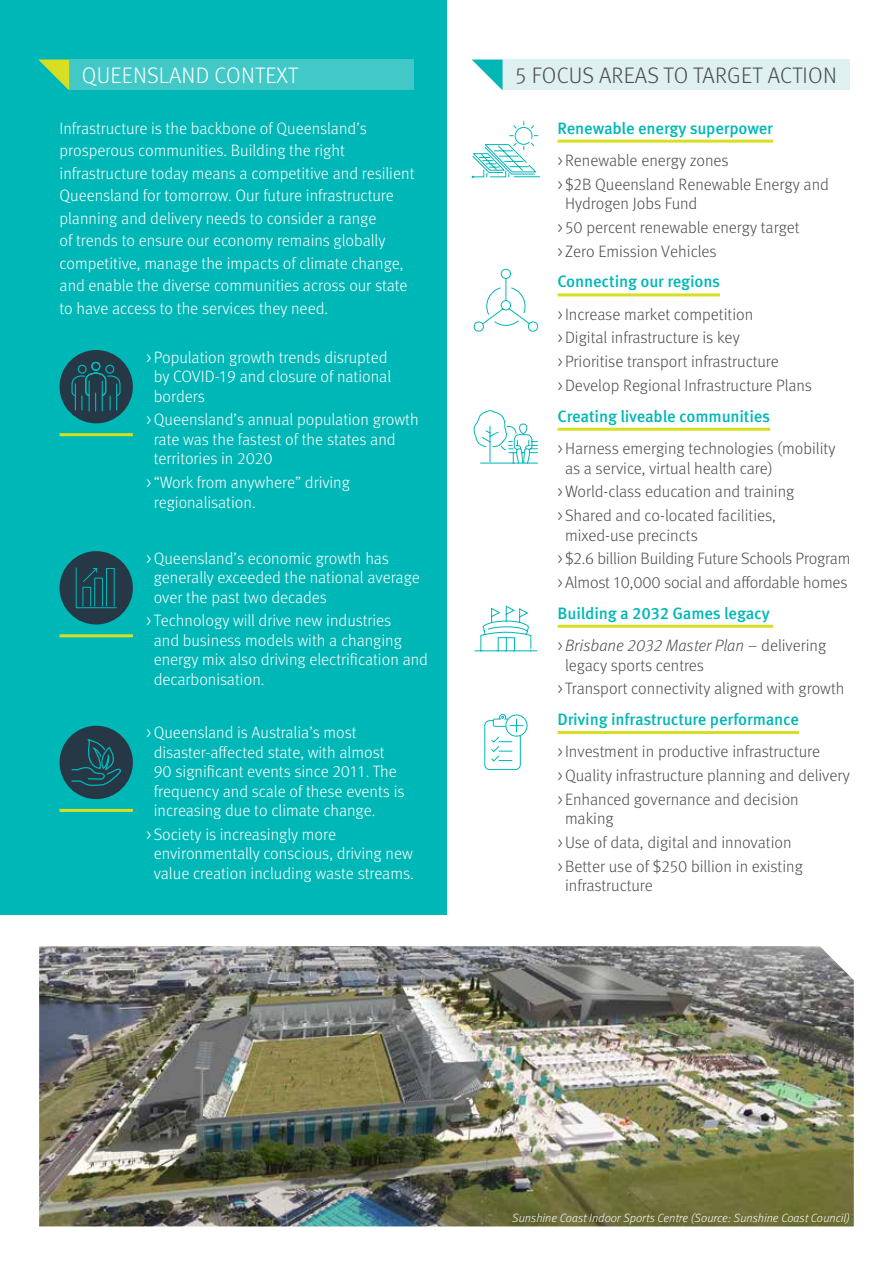
<style>
.page{position:relative;width:893px;height:1263px;background:#fff}
.page>*{position:absolute;margin:0;border:0;box-sizing:border-box;transform-origin:0 0}
.t1{font:300 22.5px "Meta Pro";letter-spacing:.01em;color:#4d4d4f}
.t2{font:300 22.5px "Meta Pro";letter-spacing:.01em;color:#fff}
.t3{font:300 16.5px/19.5px "Meta Pro";color:#fff}
.t4{font:300 16.5px/23.7px "Meta Pro";color:#4d4d4f}
.t5{font:500 16.5px/32.2px "Meta Pro";letter-spacing:-.01em;color:#00b7b7}
.t6{font:italic 300 12px "Meta Pro";color:#fff}
.s1{font-weight:300;color:#4d4d4f}
.s2{font-weight:300;font-style:italic;color:#4d4d4f}
</style>
<div class="page">
<div style="left:0;top:0;width:446px;height:914px;background:#00b7b7"></div>
<div style="left:69px;top:60px;width:345px;height:30px;background:#42c8c7"></div>
<svg style="left:39px;top:60px;width:30px;height:30px"></svg>
<div style="left:502px;top:60px;width:348px;height:30px;background:#def1f0"></div>
<svg style="left:472px;top:60px;width:30px;height:30px"></svg>
<hr style="left:558px;top:140px;width:215px;height:3px;background:#d7df23">
<hr style="left:558px;top:293px;width:162px;height:3px;background:#d7df23">
<hr style="left:558px;top:428px;width:212px;height:3px;background:#d7df23">
<hr style="left:558px;top:625px;width:215px;height:3px;background:#d7df23">
<hr style="left:558px;top:731px;width:241px;height:3px;background:#d7df23">
<div style="left:60px;top:350px;width:73px;height:73px;background:#263746;border-radius:50%"></div>
<svg style="left:71px;top:361px;width:50px;height:51px"></svg>
<hr style="left:60px;top:433px;width:73px;height:3px;background:#d7df23">
<div style="left:60px;top:551px;width:73px;height:73px;background:#263746;border-radius:50%"></div>
<svg style="left:75px;top:567px;width:42px;height:42px"></svg>
<hr style="left:60px;top:634px;width:73px;height:3px;background:#d7df23">
<div style="left:60px;top:726px;width:73px;height:73px;background:#263746;border-radius:50%"></div>
<svg style="left:71px;top:740px;width:50px;height:46px"></svg>
<hr style="left:60px;top:809px;width:73px;height:3px;background:#d7df23">
<svg style="left:471px;top:121px;width:70px;height:57px"></svg>
<svg style="left:473px;top:410px;width:66px;height:54px"></svg>
<svg style="left:474px;top:605px;width:64px;height:47px"></svg>
<div style="left:505px;top:714px;width:22px;height:23px;border:1px solid #00b7b7;border-radius:50%"></div>
<svg style="left:484px;top:713px;width:39px;height:57px"></svg>
<svg style="left:473px;top:268px;width:66px;height:64px"></svg>
<img style="left:39px;top:946px;width:815px;height:280px">
<h1 class="t2" style="left:82px;top:59px;width:218px">QUEENSLAND CONTEXT</h1>
<h1 class="t1" style="left:515px;top:59px;width:323px">5 FOCUS AREAS TO TARGET ACTION</h1>
<p class="t3" style="left:60px;top:116px;width:356px;line-height:22.5px">Infrastructure is the backbone of Queensland’s prosperous communities. Building the right infrastructure today means a competitive and resilient Queensland for tomorrow. Our future infrastructure planning and delivery needs to consider a range<br>of trends to ensure our economy remains globally competitive, manage the impacts of climate change, and enable the diverse communities across our state to have access to the services they need.</p>
<p class="t5" style="left:558px;top:111px;width:217px">Renewable energy superpower</p>
<p class="t4" style="left:558px;top:147px;width:273px">&gt; Renewable energy zones<br>&gt; $2B Queensland Renewable Energy and</p>
<p class="t4" style="left:558px;top:191px;width:244px;text-indent:8px">Hydrogen Jobs Fund<br>&gt; 50 percent renewable energy target &gt; Zero Emission Vehicles</p>
<p class="t5" style="left:558px;top:265px;width:164px">Connecting our regions</p>
<p class="t4" style="left:558px;top:301px;width:256px">&gt;Increase market competition<br>&gt;Digital infrastructure is key<br>&gt; Prioritise transport infrastructure &gt;Develop Regional Infrastructure Plans</p>
<p class="t5" style="left:558px;top:399px;width:214px">Creating liveable communities</p>
<p class="t4" style="left:565px;top:438px;width:272px;line-height:19.5px;text-indent:-8px">&gt;Harness emerging technologies (mobility as a service, virtual health care)</p>
<p class="t4" style="left:558px;top:479px;width:238px">&gt;World-class education and training &gt; Shared and co-located facilities,</p>
<p class="t4" style="left:558px;top:522px;width:294px;text-indent:8px">mixed-use precincts<br>&gt; $2.6 billion Building Future Schools Program &gt; Almost 10,000 social and affordable homes</p>
<p class="t5" style="left:558px;top:596px;width:270px">Building a 2032 Games legacy <span class="s1">&gt;</span><span class="s2">Brisbane 2032 Master Plan</span> <span class="s1">– delivering</span></p>
<p class="t4" style="left:558px;top:652px;width:288px;text-indent:8px">legacy sports centres<br>&gt; Transport connectivity aligned with growth</p>
<p class="t5" style="left:558px;top:702px;width:243px">Driving infrastructure performance</p>
<p class="t4" style="left:558px;top:739px;width:294px">&gt;Investment in productive infrastructure &gt;Quality infrastructure planning and delivery &gt; Enhanced governance and decision</p>
<p class="t4" style="left:558px;top:806px;width:247px;text-indent:8px">making<br>&gt;Use of data, digital and innovation &gt;Better use of $250 billion in existing</p>
<p class="t4" style="left:565px;top:873px;width:89px">infrastructure</p>
<p class="t3" style="left:154px;top:346px;width:239px;text-indent:-8px">&gt; Population growth trends disrupted by COVID-19 and closure of national borders</p>
<p class="t3" style="left:154px;top:409px;width:266px;text-indent:-8px">&gt;Queensland’s annual population growth rate was the fastest of the states and territories in 2020</p>
<p class="t3" style="left:154px;top:472px;width:198px;text-indent:-8px">&gt;“Work from anywhere” driving regionalisation.</p>
<p class="t3" style="left:154px;top:547px;width:268px;text-indent:-8px">&gt;Queensland’s economic growth has generally exceeded the national average over the past two decades</p>
<p class="t3" style="left:154px;top:610px;width:276px;text-indent:-8px">&gt; Technology will drive new industries<br>and business models with a changing energy mix also driving electrification and decarbonisation.</p>
<p class="t3" style="left:154px;top:722px;width:252px;text-indent:-8px">&gt;Queensland is Australia’s most disaster-affected state, with almost 90 significant events since 2011. The frequency and scale of these events is increasing due to climate change.</p>
<p class="t3" style="left:154px;top:824px;width:262px;text-indent:-8px">&gt; Society is increasingly more environmentally conscious, driving new value creation including waste streams.</p>
<p class="t6" style="left:512px;top:1209px;width:339px">Sunshine Coast Indoor Sports Centre (Source: Sunshine Coast Council)</p>
</div>
